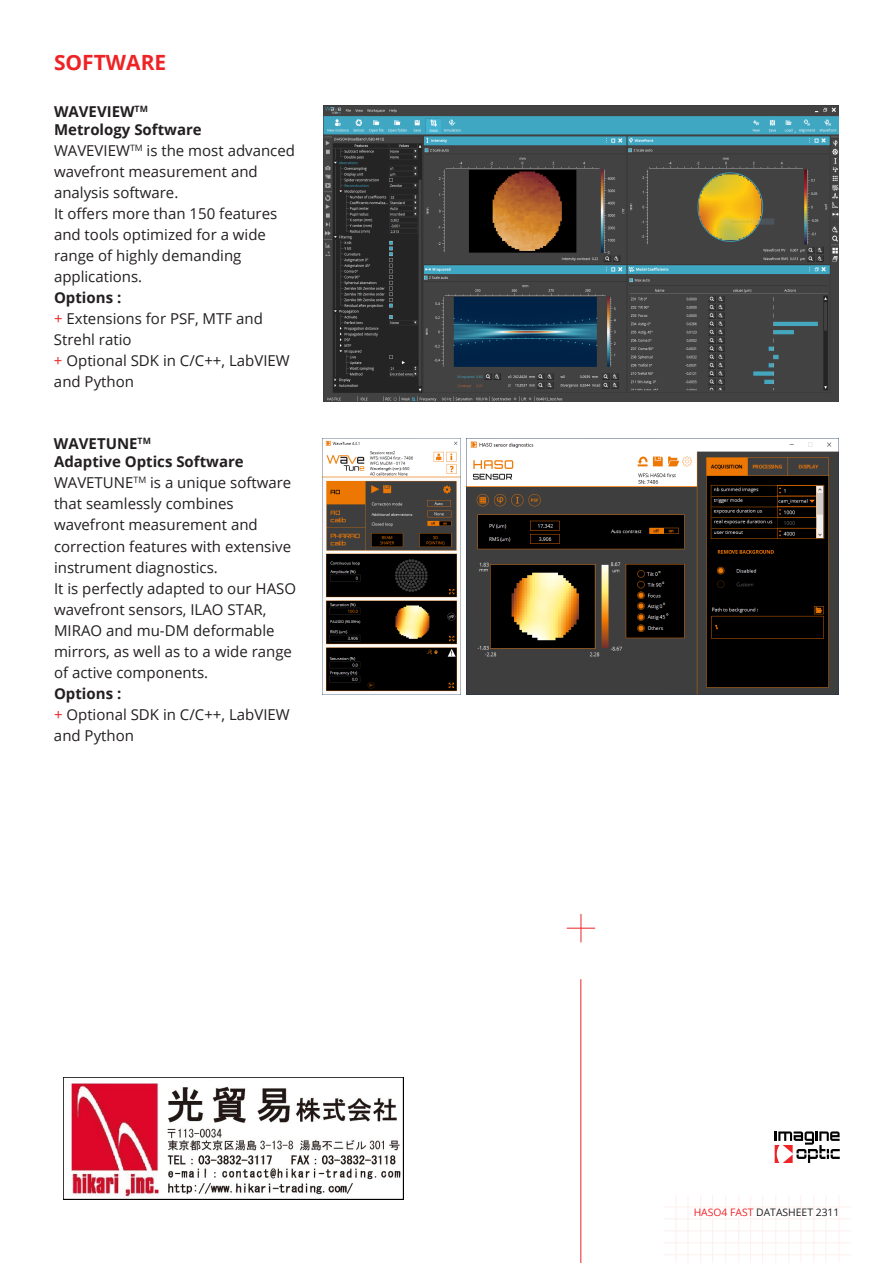
<style>
.page{position:relative;width:893px;height:1263px;background:#fff}
.page>*{position:absolute;margin:0;border:0;box-sizing:border-box;transform-origin:0 0}
.t1{font:700 21px "Open Sans";color:#ee2326}
.t2{font:15px/21px "Open Sans";color:#231f20}
.t3{font:700 15px "Open Sans";color:#231f20}
.t4{font:10.35px "Open Sans";color:#231f20}
.s1{color:#ee2326}
</style>
<div class="page">
<hr style="left:581px;top:979px;width:1px;height:284px;background:#ee2326">
<svg style="left:567px;top:914px;width:28px;height:28px"></svg>
<hr style="left:839px;top:1195px;width:1px;height:68px;background:#e9342b">
<hr style="left:826px;top:1195px;width:1px;height:68px;background:#e9342b">
<hr style="left:814px;top:1195px;width:1px;height:68px;background:#e9342b">
<hr style="left:801px;top:1195px;width:1px;height:68px;background:#e9342b">
<hr style="left:789px;top:1195px;width:1px;height:68px;background:#e9342b">
<hr style="left:775px;top:1195px;width:1px;height:68px;background:#e9342b">
<hr style="left:762px;top:1195px;width:1px;height:68px;background:#e9342b">
<hr style="left:750px;top:1195px;width:1px;height:68px;background:#e9342b">
<hr style="left:738px;top:1195px;width:1px;height:68px;background:#e9342b">
<hr style="left:725px;top:1195px;width:1px;height:68px;background:#e9342b">
<hr style="left:712px;top:1195px;width:1px;height:68px;background:#e9342b">
<hr style="left:700px;top:1195px;width:1px;height:68px;background:#e9342b">
<hr style="left:688px;top:1195px;width:1px;height:68px;background:#e9342b">
<hr style="left:676px;top:1195px;width:1px;height:68px;background:#e9342b">
<hr style="left:664px;top:1254px;width:187px;height:1px;background:#e9342b">
<hr style="left:664px;top:1242px;width:187px;height:1px;background:#e9342b">
<hr style="left:664px;top:1230px;width:187px;height:1px;background:#e9342b">
<hr style="left:664px;top:1218px;width:187px;height:1px;background:#e9342b">
<hr style="left:664px;top:1206px;width:187px;height:1px;background:#e9342b">
<img style="left:323px;top:438px;width:137px;height:254px">
<img style="left:466px;top:438px;width:373px;height:256px">
<img style="left:323px;top:105px;width:516px;height:297px">
<svg style="left:775px;top:1131px;width:65px;height:32px"></svg>
<img style="left:64px;top:1077px;width:339px;height:122px">
<p class="t1" style="left:54px;top:48px;width:114px">SOFTWARE</p>
<p class="t3" style="left:54px;top:101px;width:95px">WAVEVIEW<sup>TM</sup></p>
<p class="t3" style="left:54px;top:119px;width:149px">Metrology Software</p>
<p class="t2" style="left:54px;top:140px;width:243px">WAVEVIEW<sup>TM</sup> is the most advanced wavefront measurement and analysis software.</p>
<p class="t2" style="left:54px;top:203px;width:225px">It offers more than 150 features and tools optimized for a wide range of highly demanding applications.</p>
<p class="t3" style="left:54px;top:287px;width:69px">Options :</p>
<p class="t2" style="left:54px;top:308px;width:210px"><span class="s1">+</span> Extensions for PSF, MTF and<br>Strehl ratio</p>
<p class="t2" style="left:54px;top:350px;width:237px"><span class="s1">+</span> Optional SDK in C/C++, LabVIEW and Python</p>
<p class="t3" style="left:54px;top:433px;width:98px">WAVETUNE<sup>TM</sup></p>
<p class="t3" style="left:54px;top:451px;width:191px">Adaptive Optics Software</p>
<p class="t2" style="left:54px;top:472px;width:239px">WAVETUNE<sup>TM</sup> is a unique software that seamlessly combines wavefront measurement and correction features with extensive instrument diagnostics.</p>
<p class="t2" style="left:54px;top:577px;width:244px">It is perfectly adapted to our HASO wavefront sensors, ILAO STAR,<br>MIRAO and mu-DM deformable mirrors, as well as to a wide range of active components.</p>
<p class="t3" style="left:54px;top:682px;width:69px">Options :</p>
<p class="t2" style="left:54px;top:703px;width:237px"><span class="s1">+</span> Optional SDK in C/C++, LabVIEW and Python</p>
<p class="t4" style="left:694px;top:1205px;width:147px"><span class="s1">HASO4 FAST</span> DATASHEET 2311</p>
</div>
